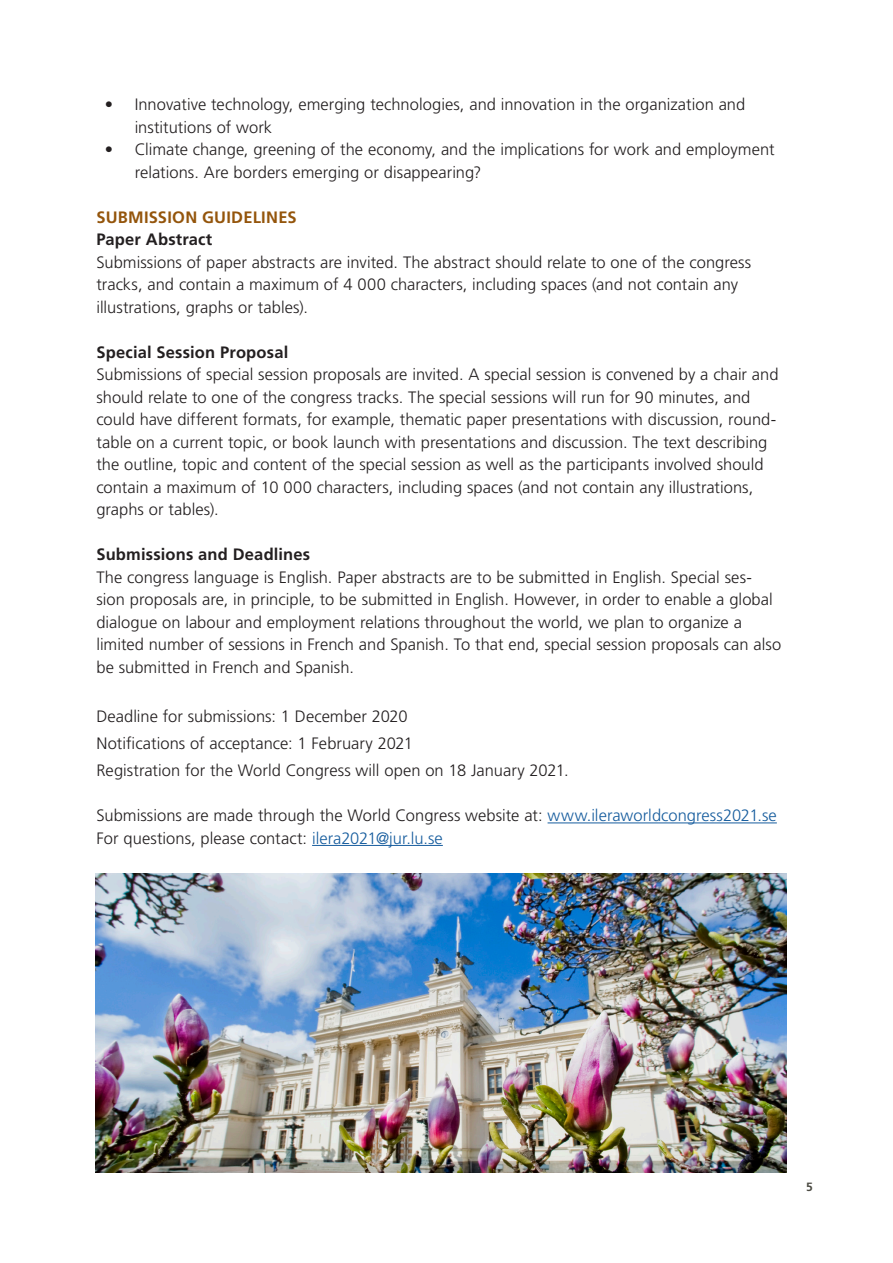
<style>
.page{position:relative;width:893px;height:1263px;background:#fff}
.page>*{position:absolute;margin:0;border:0;box-sizing:border-box;transform-origin:0 0}
.Svart_Brödtext_utan{font:300 16.5px/22.5px "Frutiger LT Std";color:#231f20}
.Svart_Brödtext_utan-2{font:700 16.5px "Frutiger LT Std";letter-spacing:.01em;color:#231f20}
.Grå_Underrubrik_1{font:700 16.5px "Frutiger LT Std";letter-spacing:.015em;color:#94550c}
.t1{font:700 12px "Frutiger LT Std";color:#4c4b43}
.s1{color:#175d9e}
</style>
<div class="page">
<hr style="left:548px;top:822px;width:229px;height:1px;background:#175d9e">
<hr style="left:312px;top:845px;width:131px;height:1px;background:#175d9e">
<img style="left:96px;top:874px;width:691px;height:299px">
<p class="Svart_Brödtext_utan" style="left:135px;top:93px;width:612px;text-indent:-30px">• Innovative technology, emerging technologies, and innovation in the organization and institutions of work</p>
<p class="Svart_Brödtext_utan" style="left:135px;top:138px;width:641px;text-indent:-30px">• Climate change, greening of the economy, and the implications for work and employment relations. Are borders emerging or disappearing?</p>
<p class="Grå_Underrubrik_1" style="left:96px;top:207px;width:202px">SUBMISSION GUIDELINES</p>
<p class="Svart_Brödtext_utan-2" style="left:96px;top:230px;width:117px">Paper Abstract</p>
<p class="Svart_Brödtext_utan" style="left:96px;top:251px;width:656px">Submissions of paper abstracts are invited. The abstract should relate to one of the congress tracks, and contain a maximum of 4 000 characters, including spaces (and not contain any illustrations, graphs or tables).</p>
<p class="Svart_Brödtext_utan-2" style="left:96px;top:342px;width:193px">Special Session Proposal</p>
<p class="Svart_Brödtext_utan" style="left:96px;top:363px;width:684px">Submissions of special session proposals are invited. A special session is convened by a chair and should relate to one of the congress tracks. The special sessions will run for 90 minutes, and could have different formats, for example, thematic paper presentations with discussion, round&shy;table on a current topic, or book launch with presentations and discussion. The text describing the outline, topic and content of the special session as well as the participants involved should contain a maximum of 10 000 characters, including spaces (and not contain any illustrations, graphs or tables).</p>
<p class="Svart_Brödtext_utan-2" style="left:96px;top:545px;width:215px">Submissions and Deadlines</p>
<p class="Svart_Brödtext_utan" style="left:96px;top:566px;width:686px">The congress language is English. Paper abstracts are to be submitted in English. Special ses&shy;sion proposals are, in principle, to be submitted in English. However, in order to enable a global dialogue on labour and employment relations throughout the world, we plan to organize a limited number of sessions in French and Spanish. To that end, special session proposals can also be submitted in French and Spanish.</p>
<p class="Svart_Brödtext_utan" style="left:96px;top:705px;width:313px">Deadline for submissions: 1 December 2020</p>
<p class="Svart_Brödtext_utan" style="left:96px;top:732px;width:318px">Notifications of acceptance: 1 February 2021</p>
<p class="Svart_Brödtext_utan" style="left:96px;top:759px;width:474px">Registration for the World Congress will open on 18 January 2021.</p>
<p class="Svart_Brödtext_utan" style="left:96px;top:804px;width:682px">Submissions are made through the World Congress website at: <span class="s1">www.ileraworldcongress2021.se</span></p>
<p class="Svart_Brödtext_utan" style="left:96px;top:827px;width:348px">For questions, please contact: <span class="s1">ilera2021@jur.lu.se</span></p>
<p class="t1" style="left:806px;top:1180px;width:8px">5</p>
</div>
